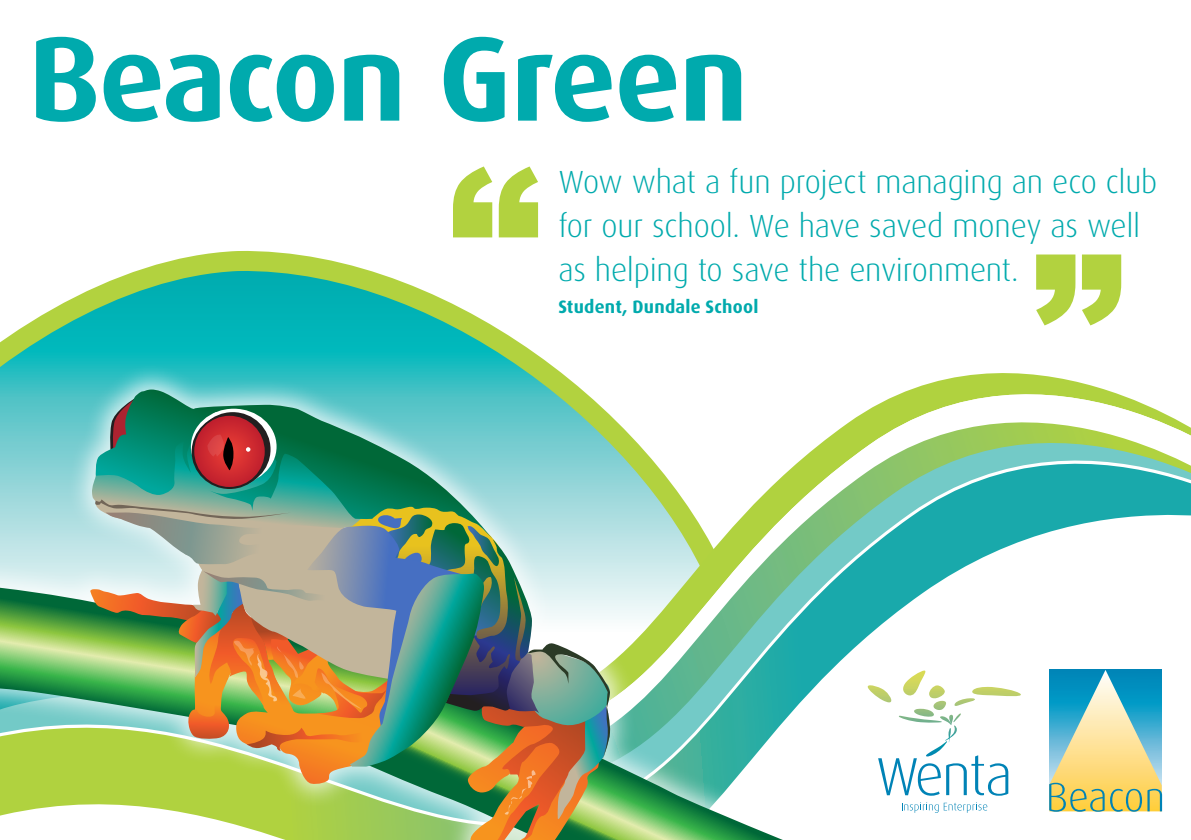
<style>
.page{position:relative;width:1191px;height:840px;background:#fff}
.page>*{position:absolute;margin:0;border:0;box-sizing:border-box;transform-origin:0 0}
.t1{font:700 120px "Dax";letter-spacing:-.015em;color:#00aaad}
.t2{font:300 32px/44px "Dax";letter-spacing:-.005em;color:#00aaad}
.t3{font:700 18px "Dax";letter-spacing:.015em;color:#00aaad}
</style>
<div class="page">
<svg style="left:0;top:252px;width:545px;height:108px"></svg>
<svg style="left:874px;top:384px;width:317px;height:429px"></svg>
<svg style="left:874px;top:670px;width:146px;height:125px"></svg>
<svg style="left:901px;top:801px;width:86px;height:11px"></svg>
<svg style="left:453px;top:166px;width:85px;height:71px"></svg>
<svg style="left:1036px;top:254px;width:85px;height:71px"></svg>
<div style="left:1043px;top:664px;width:123px;height:152px;background:#fff"></div>
<svg style="left:1049px;top:669px;width:113px;height:142px;background:#99c0a2"></svg>
<div style="left:0;top:360px;width:874px;height:479px;background:#fff;opacity:.75"></div>
<svg style="left:0;top:587px;width:90px;height:177px;background:#7abd71"></svg>
<svg style="left:611px;top:693px;width:172px;height:146px"></svg>
<svg style="left:95px;top:389px;width:397px;height:9px;background:#58c2c2"></svg>
<img style="left:90px;top:398px;width:521px;height:441px">
<h1 class="t1" style="left:28px;top:11px;width:721px">Beacon Green</h1>
<p class="t2" style="left:558px;top:160px;width:600px">Wow what a fun project managing an eco club for our school. We have saved money as well as helping to save the environment.</p>
<p class="t3" style="left:558px;top:296px;width:201px">Student, Dundale School</p>
</div>
